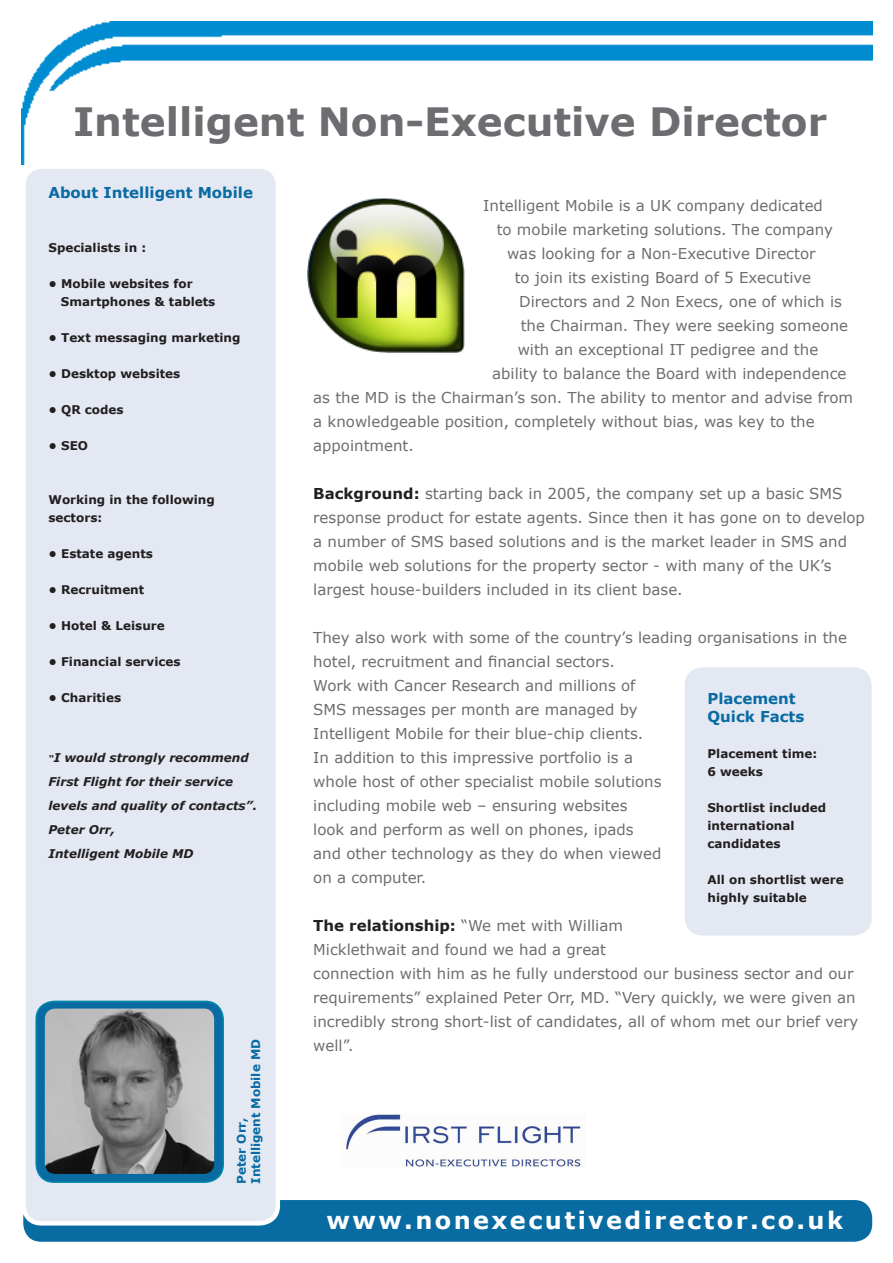
<style>
.page{position:relative;width:893px;height:1263px;background:#fff}
.page>*{position:absolute;margin:0;border:0;box-sizing:border-box;transform-origin:0 0}
.t1{font:700 39px "Verdana";color:#6c6d70}
.t2{font:700 24px "Verdana";letter-spacing:.1em;color:#fff}
.t3{font:15px/24px "Verdana";color:#6c6d70}
.t4{font:700 15px "Verdana";color:#086ba2}
.t5{font:700 12px/18px "Verdana";color:#231f20}
.t6{font:italic 700 12px/24px "Verdana";color:#231f20}
.t7{font:700 12px "Verdana";color:#086ba2}
.s1{font-size:9px}
.s2{font-weight:700;color:#231f20}
</style>
<div class="page">
<img style="left:22px;top:21px;width:850px;height:143px">
<div style="left:23px;top:1200px;width:849px;height:42px;background:#086ba2;border-radius:18px"></div>
<div style="left:24px;top:167px;width:254px;height:1056px;background:#e3e8f2;border-radius:18px"></div>
<div style="left:21px;top:164px;width:259px;height:1061px;border:4px solid #fff;border-radius:18px"></div>
<img style="left:308px;top:198px;width:157px;height:155px">
<img style="left:345px;top:1114px;width:237px;height:54px">
<div style="left:36px;top:1001px;width:187px;height:181px;background:#086ba2;border-radius:18px"></div>
<div style="left:35px;top:1001px;width:189px;height:182px;border:2px solid #0089ab;border-radius:18px"></div>
<div style="left:685px;top:667px;width:187px;height:268px;background:#e3e8f2;border-radius:18px"></div>
<img style="left:45px;top:1008px;width:169px;height:166px">
<p class="t1" style="left:73px;top:97px;width:756px">Intelligent Non-Executive Director</p>
<p class="t4" style="left:49px;top:183px;width:206px">About Intelligent Mobile</p>
<p class="t5" style="left:49px;top:239px;width:99px">Specialists in :</p>
<p class="t5" style="left:61px;top:275px;width:156px;text-indent:-12px">• Mobile websites for<br>Smartphones &amp; tablets</p>
<p class="t5" style="left:49px;top:329px;width:194px">• Text messaging marketing</p>
<p class="t5" style="left:49px;top:365px;width:133px">• Desktop websites</p>
<p class="t5" style="left:49px;top:401px;width:77px">• QR codes</p>
<p class="t5" style="left:49px;top:437px;width:41px">• SEO</p>
<p class="t5" style="left:49px;top:491px;width:168px">Working in the following sectors:</p>
<p class="t5" style="left:49px;top:545px;width:106px">• Estate agents</p>
<p class="t5" style="left:49px;top:581px;width:97px">• Recruitment</p>
<p class="t5" style="left:49px;top:617px;width:118px">• Hotel &amp; Leisure</p>
<p class="t5" style="left:49px;top:653px;width:134px">• Financial services</p>
<p class="t5" style="left:49px;top:689px;width:74px">• Charities</p>
<p class="t6" style="left:49px;top:746px;width:210px"><span class="s1">“</span>I would strongly recommend<br>First Flight for their service levels and quality of contacts”.</p>
<p class="t6" style="left:49px;top:818px;width:68px">Peter Orr,</p>
<p class="t6" style="left:49px;top:842px;width:146px">Intelligent Mobile MD</p>
<p class="t7" style="left:248px;top:1184px;width:146px;rotate:-90deg">Intelligent Mobile MD</p>
<p class="t7" style="left:234px;top:1184px;width:68px;rotate:-90deg">Peter Orr,</p>
<p class="t3" style="left:483px;top:194px;width:341px">Intelligent Mobile is a UK company dedicated</p>
<p class="t3" style="left:497px;top:218px;width:338px">to mobile marketing solutions. The company</p>
<p class="t3" style="left:507px;top:242px;width:310px">was looking for a Non-Executive Director</p>
<p class="t3" style="left:515px;top:266px;width:298px">to join its existing Board of 5 Executive</p>
<p class="t3" style="left:519px;top:290px;width:324px">Directors and 2 Non Execs, one of which is</p>
<p class="t3" style="left:521px;top:314px;width:329px">the Chairman. They were seeking someone</p>
<p class="t3" style="left:518px;top:338px;width:302px">with an exceptional IT pedigree and the</p>
<p class="t3" style="left:492px;top:362px;width:356px">ability to balance the Board with independence</p>
<p class="t3" style="left:313px;top:386px;width:541px">as the MD is the Chairman’s son. The ability to mentor and advise from</p>
<p class="t3" style="left:313px;top:410px;width:503px">a knowledgeable position, completely without bias, was key to the</p>
<p class="t3" style="left:313px;top:434px;width:102px">appointment.</p>
<p class="t3" style="left:313px;top:482px;width:553px"><span class="s2">Background:</span> starting back in 2005, the company set up a basic SMS response product for estate agents. Since then it has gone on to develop a number of SMS based solutions and is the market leader in SMS and mobile web solutions for the property sector - with many of the UK’s largest house-builders included in its client base.</p>
<p class="t3" style="left:313px;top:626px;width:535px">They also work with some of the country’s leading organisations in the hotel, recruitment and financial sectors.<br>Work with Cancer Research and millions of<br>SMS messages per month are managed by<br>Intelligent Mobile for their blue-chip clients.<br>In addition to this impressive portfolio is a<br>whole host of other specialist mobile solutions<br>including mobile web – ensuring websites<br>look and perform as well on phones, ipads<br>and other technology as they do when viewed<br>on a computer.</p>
<p class="t3" style="left:313px;top:914px;width:547px"><span class="s2">The relationship:</span> “We met with William<br>Micklethwait and found we had a great<br>connection with him as he fully understood our business sector and our requirements” explained Peter Orr, MD. “Very quickly, we were given an incredibly strong short-list of candidates, all of whom met our brief very well”.</p>
<p class="t4" style="left:707px;top:688px;width:90px">Placement</p>
<p class="t4" style="left:707px;top:706px;width:98px">Quick Facts</p>
<p class="t5" style="left:707px;top:744px;width:111px">Placement time:</p>
<p class="t5" style="left:707px;top:762px;width:57px">6 weeks</p>
<p class="t5" style="left:707px;top:798px;width:120px">Shortlist included international candidates</p>
<p class="t5" style="left:707px;top:870px;width:138px">All on shortlist were highly suitable</p>
<p class="t2" style="left:327px;top:1204px;width:518px">www.nonexecutivedirector.co.uk</p>
</div>
